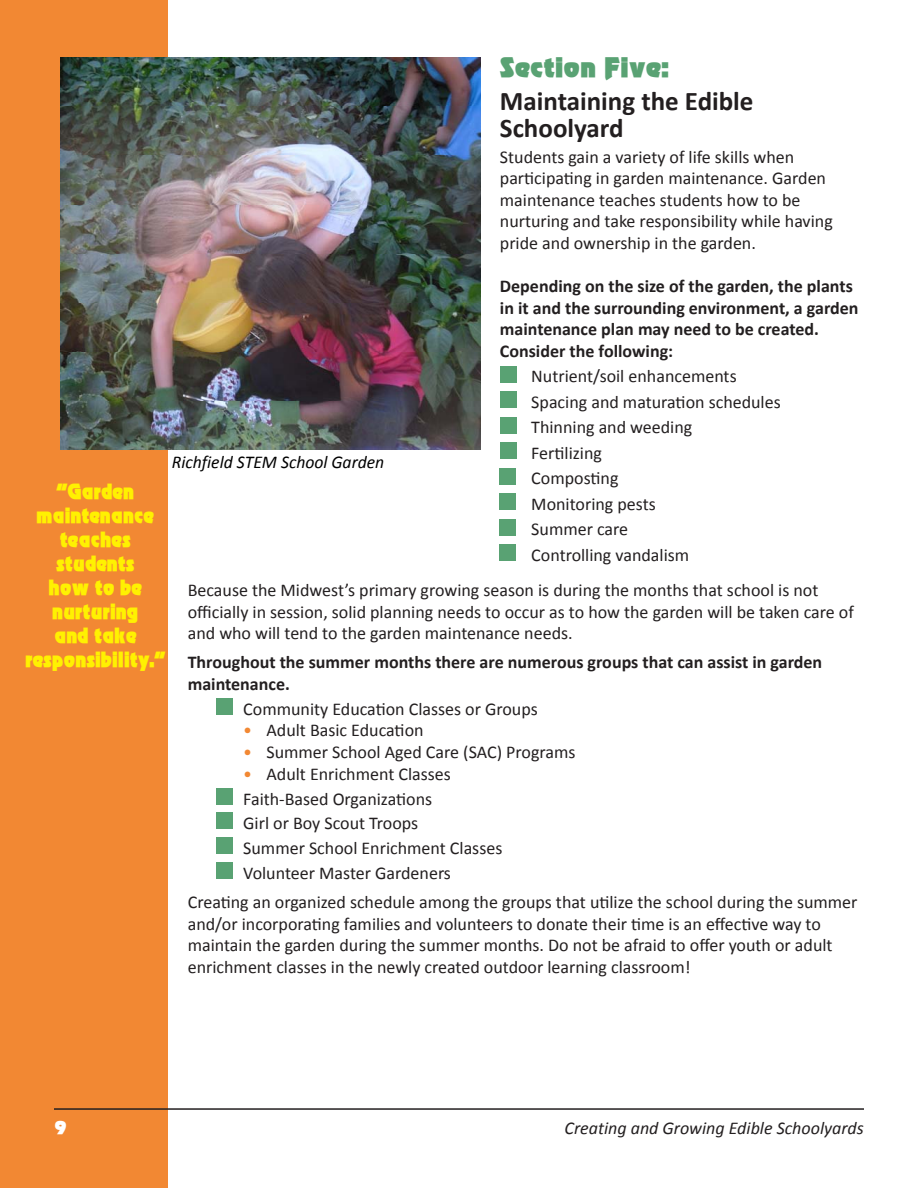
<style>
.page{position:relative;width:918px;height:1188px;background:#fff}
.page>*{position:absolute;margin:0;border:0;box-sizing:border-box;transform-origin:0 0}
.t1{font:700 27px/27px "Calibri";color:#231f20}
.t2{font:27px "Thimba Display S Si";color:#59a273}
.t3{font:21px/24px "Thimba Display S Si";color:#fff101;text-align:center;scale:.9 1}
.t4{font:18px/21.6px "Calibri";color:#231f20}
.t5{font:700 18px/21.6px "Calibri";color:#231f20}
.t6{font:italic 18px "Calibri";color:#231f20}
.t7{font:italic 18px "Calibri";color:#000}
.t8{font:18px "Thimba Display S Si";color:#fff}
.s1{color:#f28833}
</style>
<div class="page">
<div style="left:0;top:0;width:168px;height:1188px;background:#f28833"></div>
<hr style="left:54px;top:1108px;width:810px;height:2px;background:#231f20">
<div style="left:500px;top:366px;width:17px;height:16px;background:#59a273"></div>
<div style="left:500px;top:391px;width:17px;height:17px;background:#59a273"></div>
<div style="left:500px;top:417px;width:17px;height:16px;background:#59a273"></div>
<div style="left:500px;top:442px;width:17px;height:17px;background:#59a273"></div>
<div style="left:500px;top:468px;width:16px;height:16px;background:#59a273"></div>
<div style="left:500px;top:493px;width:16px;height:17px;background:#59a273"></div>
<div style="left:500px;top:519px;width:16px;height:16px;background:#59a273"></div>
<div style="left:500px;top:544px;width:16px;height:17px;background:#59a273"></div>
<div style="left:216px;top:698px;width:17px;height:17px;background:#59a273"></div>
<div style="left:216px;top:788px;width:17px;height:16px;background:#59a273"></div>
<div style="left:216px;top:813px;width:17px;height:16px;background:#59a273"></div>
<div style="left:216px;top:837px;width:17px;height:17px;background:#59a273"></div>
<div style="left:216px;top:862px;width:17px;height:17px;background:#59a273"></div>
<img style="left:60px;top:58px;width:420px;height:392px">
<h1 class="t2" style="left:500px;top:54px;width:171px">Section Five:</h1>
<h1 class="t1" style="left:500px;top:87px;width:255px">Maintaining the Edible<br>Schoolyard</h1>
<p class="t4" style="left:500px;top:147px;width:334px">Students gain a variety of life skills when participating in garden maintenance. Garden maintenance teaches students how to be nurturing and take responsibility while having pride and ownership in the garden.</p>
<p class="t5" style="left:500px;top:275px;width:360px">Depending on the size of the garden, the plants in it and the surrounding environment, a garden maintenance plan may need to be created.<br>Consider the following:</p>
<p class="t4" style="left:531px;top:365px;width:251px;line-height:25.5px">Nutrient/soil enhancements<br>Spacing and maturation schedules<br>Thinning and weeding<br>Fertilizing<br>Composting<br>Monitoring pests<br>Summer care<br>Controlling vandalism</p>
<p class="t4" style="left:188px;top:581px;width:668px">Because the Midwest’s primary growing season is during the months that school is not officially in session, solid planning needs to occur as to how the garden will be taken care of and who will tend to the garden maintenance needs.</p>
<p class="t5" style="left:188px;top:651px;width:636px">Throughout the summer months there are numerous groups that can assist in garden maintenance.</p>
<p class="t4" style="left:243px;top:700px;width:296px">Community Education Classes or Groups</p>
<p class="t4" style="left:243px;top:721px;width:182px"><span class="s1">•</span> Adult Basic Education</p>
<p class="t4" style="left:243px;top:743px;width:334px"><span class="s1">•</span> Summer School Aged Care (SAC) Programs</p>
<p class="t4" style="left:243px;top:763px;width:261px;line-height:24.9px"><span class="s1">•</span> Adult Enrichment Classes<br>Faith-Based Organizations<br>Girl or Boy Scout Troops<br>Summer School Enrichment Classes<br>Volunteer Master Gardeners</p>
<p class="t4" style="left:188px;top:893px;width:671px">Creating an organized schedule among the groups that utilize the school during the summer and/or incorporating families and volunteers to donate their time is an effective way to maintain the garden during the summer months. Do not be afraid to offer youth or adult enrichment classes in the newly created outdoor learning classroom!</p>
<p class="t7" style="left:172px;top:451px;width:214px">Richfield STEM School Garden</p>
<p class="t3" style="left:25px;top:481px;width:157px">“Garden maintenance teaches students<br>how to be nurturing<br>and take responsibility.”</p>
<p class="t8" style="left:54px;top:1118px;width:14px">9</p>
<p class="t6" style="left:565px;top:1120px;width:301px">Creating and Growing Edible Schoolyards</p>
</div>
